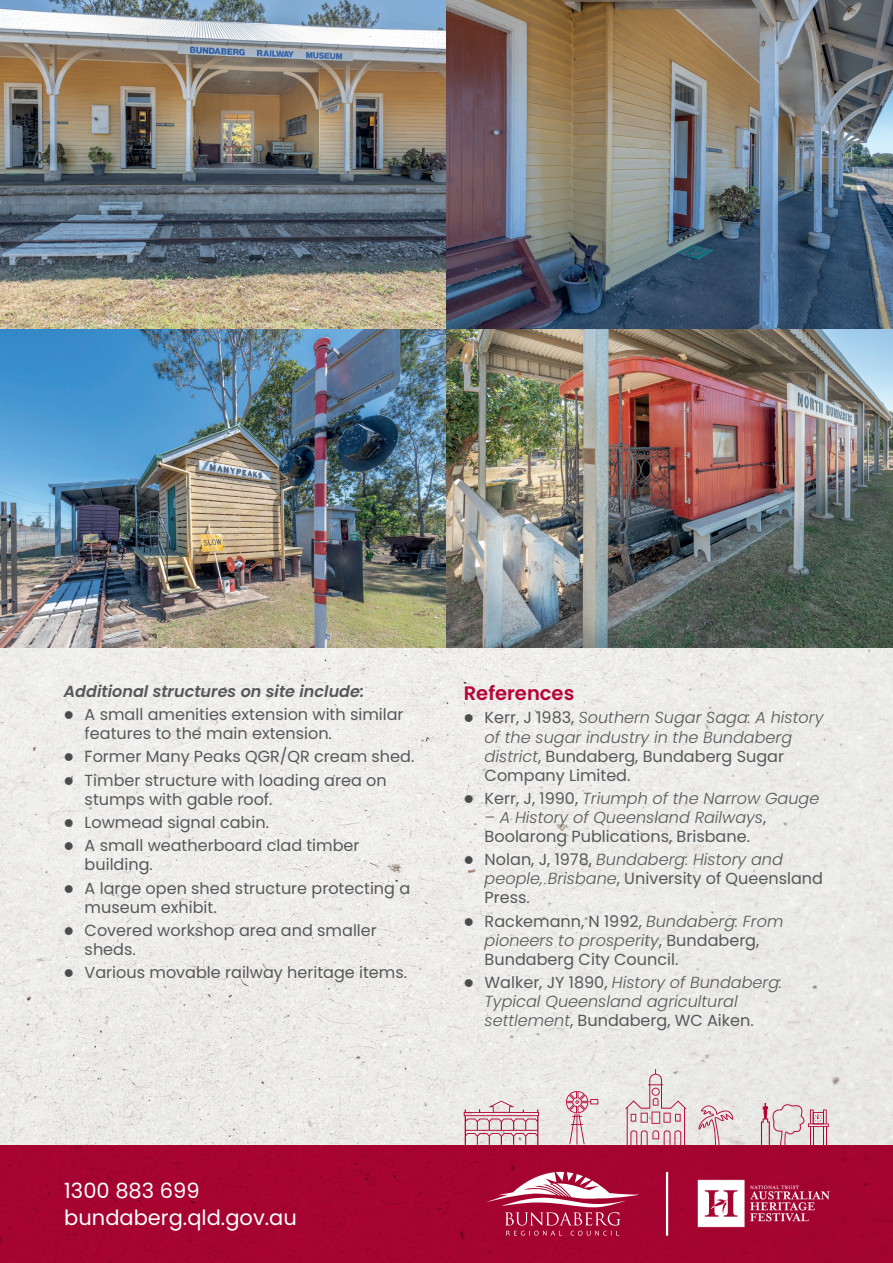
<style>
.page{position:relative;width:893px;height:1263px;background:#fff}
.page>*{position:absolute;margin:0;border:0;box-sizing:border-box;transform-origin:0 0}
.t1{font:21px/27px "Poppins";color:#fff}
.t2{font:600 19.5px "Poppins";color:#b50536}
.t3{font:16.05px/19px "Poppins";color:#57585a}
.t4{font:italic 300 16.05px/19px "Poppins";color:#57585a}
.t5{font:italic 600 16.05px "Poppins";color:#57585a}
.s1{color:#4b4c4d}
.s2{font-weight:400;font-style:normal}
.s3{font-weight:300;font-style:italic}
</style>
<div class="page">
<img style="left:0;top:648px;width:893px;height:496px">
<div style="left:0;top:1144px;width:893px;height:119px;background:#a50430"></div>
<svg style="left:506px;top:1231px;width:56px;height:5px"></svg>
<svg style="left:571px;top:1231px;width:48px;height:5px"></svg>
<svg style="left:485px;top:1172px;width:154px;height:53px"></svg>
<svg style="left:625px;top:1069px;width:62px;height:76px;background:#e3ced1"></svg>
<svg style="left:761px;top:1103px;width:67px;height:43px;background:#debfc5"></svg>
<svg style="left:464px;top:1100px;width:75px;height:45px;background:#e0c0c7"></svg>
<svg style="left:566px;top:1091px;width:32px;height:53px;background:#e1c3c9"></svg>
<svg style="left:698px;top:1105px;width:36px;height:41px"></svg>
<img style="left:697px;top:1179px;width:137px;height:53px">
<hr style="left:666px;top:1172px;width:2px;height:64px;background:#fff">
<img style="left:0;top:0;width:893px;height:648px">
<p class="t5" style="left:64px;top:682px;width:302px">Additional structures on site include:</p>
<p class="t3" style="left:85px;top:705px;width:320px;text-indent:-21px"><span class="s1">●</span> A small amenities extension with similar features to the main extension.</p>
<p class="t3" style="left:64px;top:747px;width:352px"><span class="s1">●</span> Former Many Peaks QGR/QR cream shed.</p>
<p class="t3" style="left:85px;top:770px;width:304px;text-indent:-21px"><span class="s1">●</span> Timber structure with loading area on stumps with gable roof.</p>
<p class="t3" style="left:64px;top:813px;width:207px"><span class="s1">●</span> Lowmead signal cabin.</p>
<p class="t3" style="left:85px;top:836px;width:276px;text-indent:-21px"><span class="s1">●</span> A small weatherboard clad timber building.</p>
<p class="t3" style="left:85px;top:878px;width:327px;text-indent:-21px"><span class="s1">●</span> A large open shed structure protecting a museum exhibit.</p>
<p class="t3" style="left:85px;top:921px;width:294px;text-indent:-21px"><span class="s1">●</span> Covered workshop area and smaller sheds.</p>
<p class="t3" style="left:64px;top:963px;width:345px"><span class="s1">●</span> Various movable railway heritage items.</p>
<p class="t2" style="left:464px;top:682px;width:112px">References</p>
<p class="t4" style="left:485px;top:708px;width:340px;text-indent:-21px"><span class="s1">●</span> <span class="s2">Kerr, J 1983,</span> Southern Sugar Saga: A history of the sugar industry in the Bundaberg district<span class="s2">, Bundaberg, Bundaberg Sugar Company Limited.</span></p>
<p class="t4" style="left:464px;top:789px;width:357px"><span class="s1">●</span> <span class="s2">Kerr, J, 1990,</span> Triumph of the Narrow Gauge</p>
<p class="t3" style="left:485px;top:808px;width:283px"><span class="s3">– A History of Queensland Railways</span>,<br>Boolarong Publications, Brisbane.</p>
<p class="t3" style="left:485px;top:850px;width:340px;text-indent:-21px"><span class="s1">●</span> Nolan, J, 1978, <span class="s3">Bundaberg: History and people, Brisbane</span>, University of Queensland<br>Press.</p>
<p class="t3" style="left:485px;top:912px;width:300px;text-indent:-21px"><span class="s1">●</span> Rackemann, N 1992, <span class="s3">Bundaberg: From pioneers to prosperity</span>, Bundaberg,<br>Bundaberg City Council.</p>
<p class="t4" style="left:485px;top:973px;width:299px;text-indent:-21px"><span class="s1">●</span> <span class="s2">Walker, JY 1890,</span> History of Bundaberg:<br>Typical Queensland agricultural settlement<span class="s2">, Bundaberg, WC Aiken.</span></p>
<h1 class="t1" style="left:64px;top:1177px;width:234px">1300 883 699 bundaberg.qld.gov.au</h1>
</div>
